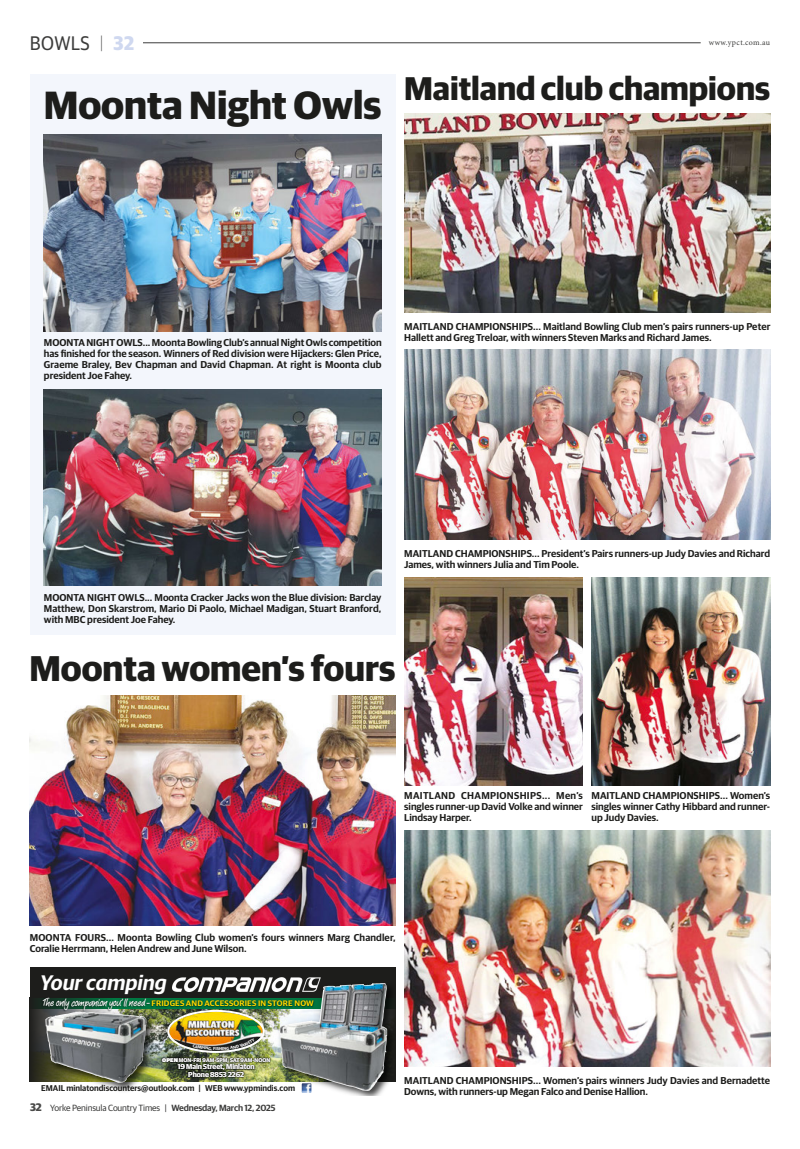
<style>
.page{position:relative;width:800px;height:1149px;background:#fff}
.page>*{position:absolute;margin:0;border:0;box-sizing:border-box;transform-origin:0 0}
.t1{font:700 39.4px "Guardian Sans";color:#1d1d1b}
.t2{font:700 35.8px "Guardian Sans";color:#1d1d1b}
.t3{font:700 32.8px "Guardian Sans";color:#1d1d1b}
.t4{font:italic 600 21.1px "Guardian Sans";color:#fff}
.t5{font:19.7px "Guardian Sans";letter-spacing:.02em;color:#3c3c3b;scale:.95 1}
.t6{font:700 19.7px "Guardian Sans";color:#cfd8f0;scale:.95 1}
.t7{font:600 10px/11px "Guardian Sans";color:#1d1d1b}
.t8{font:9px "Guardian Sans";letter-spacing:-.015em;color:#3c3c3b}
.t9{font:600 8.4px "Guardian Sans";color:#1d1d1b}
.t10{font:600 8px "Guardian Sans";letter-spacing:.02em;color:#ffda00}
.t11{font:8px "Minion Pro";letter-spacing:.045em;color:#3c3c3b}
.t12{font:600 7.1px/7.1px "Guardian Sans";color:#fff;text-align:center}
.t13{font:600 5.3px "Guardian Sans";letter-spacing:.02em;color:#fff}
.t14{font:500 4.1px "Formata";color:#fff}
.s1{font-weight:100;color:#3c3c3b}
.s2{font-family:"Peekaboo";font-weight:400;font-size:10px;color:#fff}
.s3{color:#fff}
.s4{font-weight:900}
.s5{font-weight:700;font-size:11px;color:#4a4a49}
.s6{font-weight:600}
</style>
<div class="page">
<div style="left:30px;top:74px;width:365px;height:560px;background:#f3f6fc"></div>
<hr style="left:113px;top:43px;width:587px;height:1px;background:#3c3c3b">
<div style="left:30px;top:34px;width:113px;height:16px;background:#fff"></div>
<img style="left:404px;top:350px;width:366px;height:189px">
<img style="left:404px;top:113px;width:366px;height:199px">
<img style="left:404px;top:830px;width:366px;height:236px">
<img style="left:404px;top:577px;width:179px;height:208px">
<img style="left:591px;top:577px;width:179px;height:208px">
<img style="left:44px;top:389px;width:337px;height:196px">
<img style="left:44px;top:135px;width:337px;height:196px">
<img style="left:30px;top:695px;width:365px;height:230px">
<div style="left:30px;top:967px;width:365px;height:30px;background:#1d1d1b"></div>
<svg style="left:30px;top:997px;width:10px;height:84px"></svg>
<img style="left:273px;top:977px;width:122px;height:117px">
<img style="left:279px;top:982px;width:108px;height:108px">
<img style="left:40px;top:1015px;width:122px;height:77px">
<img style="left:45px;top:1015px;width:101px;height:67px">
<img style="left:152px;top:1051px;width:127px;height:31px">
<img style="left:34px;top:992px;width:288px;height:23px">
<img style="left:172px;top:977px;width:148px;height:14px">
<svg style="left:302px;top:1082px;width:9px;height:10px"></svg>
<img style="left:167px;top:1009px;width:98px;height:43px">
<h3 class="t6" style="left:100px;top:28px;width:38px"><span class="s1">|</span> 32</h3>
<h3 class="t5" style="left:30px;top:29px;width:64px">BOWLS</h3>
<p class="t11" style="left:708px;top:37px;width:63px">www.ypct.com.au</p>
<h1 class="t1" style="left:44px;top:76px;width:339px">Moonta Night Owls</h1>
<h3 class="t3" style="left:404px;top:64px;width:367px">Maitland club champions</h3>
<p class="t7" style="left:44px;top:336px;width:339px;text-align:justify">MOONTA NIGHT OWLS... Moonta Bowling Club’s annual Night Owls competition has finished for the season. Winners of Red division were Hijackers: Glen Price, Graeme Braley, Bev Chapman and David Chapman. At right is Moonta club president Joe Fahey.</p>
<p class="t7" style="left:404px;top:319px;width:367px">MAITLAND CHAMPIONSHIPS... Maitland Bowling Club men’s pairs runners-up Peter<br>Hallett and Greg Treloar, with winners Steven Marks and Richard James.</p>
<p class="t7" style="left:44px;top:591px;width:339px;text-align:justify">MOONTA NIGHT OWLS... Moonta Cracker Jacks won the Blue division: Barclay Matthew, Don Skarstrom, Mario Di Paolo, Michael Madigan, Stuart Branford, with MBC president Joe Fahey.</p>
<p class="t7" style="left:404px;top:547px;width:367px">MAITLAND CHAMPIONSHIPS... President’s Pairs runners-up Judy Davies and Richard<br>James, with winners Julia and Tim Poole.</p>
<h2 class="t2" style="left:30px;top:641px;width:367px">Moonta women’s fours</h2>
<p class="t7" style="left:404px;top:789px;width:180px;text-align:justify">MAITLAND CHAMPIONSHIPS... Men’s singles runner-up David Volke and winner Lindsay Harper.</p>
<p class="t7" style="left:591px;top:789px;width:180px;text-align:justify">MAITLAND CHAMPIONSHIPS... Women’s singles winner Cathy Hibbard and runner&shy;up Judy Davies.</p>
<p class="t7" style="left:30px;top:930px;width:367px">MOONTA FOURS... Moonta Bowling Club women’s fours winners Marg Chandler,<br>Coralie Herrmann, Helen Andrew and June Wilson.</p>
<h3 class="t4" style="left:40px;top:967px;width:128px">Your camping</h3>
<p class="t10" style="left:43px;top:997px;width:272px"><span class="s2">The only companion you’ll need</span> <span class="s3">–</span> FRIDGES AND ACCESSORIES IN STORE NOW</p>
<p class="t14" style="left:215px;top:1045px;width:3px">I</p>
<p class="t13" style="left:162px;top:1056px;width:109px"><span class="s4">OPEN</span> MON-FRI 9AM-5PM; SAT 9AM-NOON</p>
<p class="t12" style="left:178px;top:1062px;width:78px">19 Main Street, Minlaton<br>Phone 8853 2262</p>
<p class="t9" style="left:41px;top:1081px;width:255px">EMAIL minlatondiscounters@outlook.com | WEB www.ypmindis.com</p>
<p class="t8" style="left:30px;top:1101px;width:247px"><span class="s5">32</span> Yorke Peninsula Country Times | <span class="s6">Wednesday, March 12, 2025</span></p>
<p class="t7" style="left:404px;top:1073px;width:367px">MAITLAND CHAMPIONSHIPS... Women’s pairs winners Judy Davies and Bernadette<br>Downs, with runners-up Megan Falco and Denise Hallion.</p>
</div>
